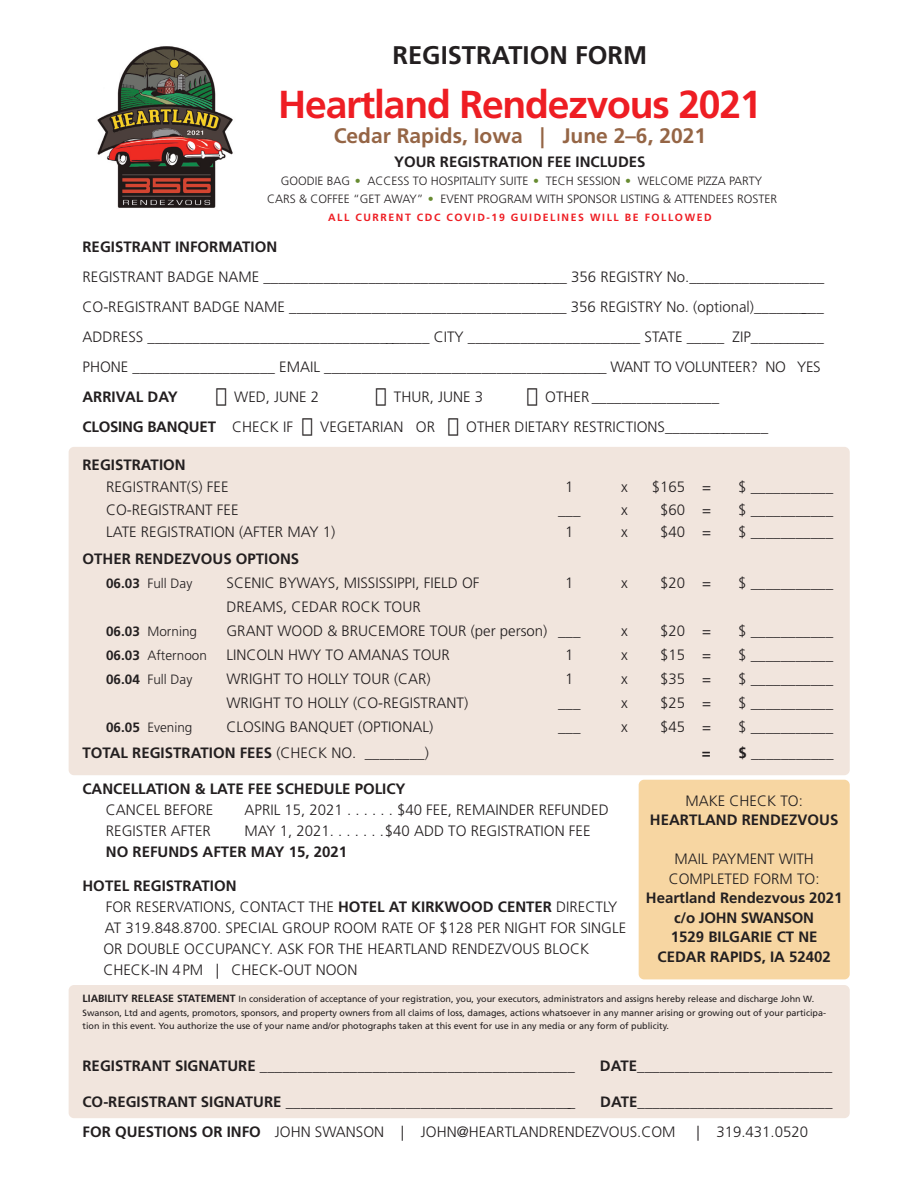
<style>
.page{position:relative;width:918px;height:1188px;background:#fff}
.page>*{position:absolute;margin:0;border:0;box-sizing:border-box;transform-origin:0 0}
.t1{font:700 39px "Frutiger";letter-spacing:-.03em;color:#ee1d23}
.t2{font:700 25.5px "Frutiger";color:#231f20}
.t3{font:700 21px "Frutiger";color:#956545}
.t4{font:300 15px/21px "Frutiger";color:#231f20;text-align:center}
.t5{font:700 15px/19.5px "Frutiger";color:#231f20;text-align:center}
.t6{font:300 15px "Frutiger";letter-spacing:-.02em;color:#231f20}
.t7{font:700 15px "Frutiger";letter-spacing:-.02em;color:#231f20}
.t8{font:300 13.5px "Frutiger";color:#231f20}
.t9{font:300 12px "Frutiger";color:#231f20}
.t10{font:700 10.5px "Frutiger";letter-spacing:.15em;color:#ee1d23}
.t11{font:9px/13.5px "Frutiger";color:#231f20}
.s1{color:#678b31}
.s2{font-weight:300}
.s3{font-weight:700}
.s4{font-weight:700;font-size:10.5px}
</style>
<div class="page">
<img style="left:97px;top:46px;width:136px;height:162px">
<div style="left:69px;top:985px;width:781px;height:133px;background:#f1e5dd;border-radius:5px"></div>
<div style="left:69px;top:447px;width:781px;height:328px;background:#f1e5dd;border-radius:5px"></div>
<div style="left:639px;top:780px;width:211px;height:199px;background:#f7d6a2;border-radius:5px"></div>
<p class="t2" style="left:393px;top:45px;width:256px">REGISTRATION FORM</p>
<p class="t1" style="left:278px;top:89px;width:485px">Heartland Rendezvous 2021</p>
<p class="t3" style="left:334px;top:127px;width:374px">Cedar Rapids, Iowa | June 2–6, 2021</p>
<p class="t5" style="left:394px;top:153px;width:253px">YOUR REGISTRATION FEE INCLUDES</p>
<p class="t9" style="left:281px;top:176px;width:483px">GOODIE BAG <span class="s1">•</span> ACCESS TO HOSPITALITY SUITE <span class="s1">•</span> TECH SESSION <span class="s1">•</span> WELCOME PIZZA PARTY</p>
<p class="t9" style="left:267px;top:194px;width:511px">CARS &amp; COFFEE “GET AWAY” <span class="s1">•</span> EVENT PROGRAM WITH SPONSOR LISTING &amp; ATTENDEES ROSTER</p>
<p class="t10" style="left:328px;top:213px;width:385px">ALL CURRENT CDC COVID-19 GUIDELINES WILL BE FOLLOWED</p>
<p class="t5" style="left:82px;top:238px;width:196px">REGISTRANT INFORMATION</p>
<p class="t4" style="left:82px;top:268px;width:743px">REGISTRANT BADGE NAME _________________________________________ 356 REGISTRY No.__________________</p>
<p class="t4" style="left:82px;top:298px;width:743px">CO-REGISTRANT BADGE NAME _____________________________________ 356 REGISTRY No. (optional)__________</p>
<p class="t4" style="left:82px;top:328px;width:743px">ADDRESS ______________________________________ CITY _______________________ STATE _____ ZIP__________</p>
<p class="t6" style="left:82px;top:361px;width:740px">PHONE ___________________ EMAIL ______________________________________ WANT TO VOLUNTEER? NO YES</p>
<p class="t5" style="left:82px;top:388px;width:97px">ARRIVAL DAY</p>
<p class="t4" style="left:234px;top:388px;width:87px">WED, JUNE 2</p>
<p class="t4" style="left:394px;top:388px;width:91px">THUR, JUNE 3</p>
<p class="t4" style="left:545px;top:388px;width:175px">OTHER _________________</p>
<p class="t5" style="left:82px;top:418px;width:212px">CLOSING BANQUET <span class="s2">CHECK IF</span></p>
<p class="t4" style="left:320px;top:418px;width:116px">VEGETARIAN OR</p>
<p class="t4" style="left:466px;top:418px;width:303px">OTHER DIETARY RESTRICTIONS______________</p>
<p class="t5" style="left:82px;top:456px;width:105px">REGISTRATION</p>
<p class="t4" style="left:106px;top:478px;width:124px">REGISTRANT(S) FEE</p>
<p class="t4" style="left:565px;top:478px;width:10px">1</p>
<p class="t4" style="left:621px;top:478px;width:8px">x</p>
<p class="t4" style="left:652px;top:478px;width:61px">$165 =</p>
<p class="t4" style="left:738px;top:478px;width:97px">$ ___________</p>
<p class="t4" style="left:106px;top:500px;width:134px">CO-REGISTRANT FEE</p>
<p class="t4" style="left:558px;top:500px;width:24px">___</p>
<p class="t4" style="left:621px;top:500px;width:8px">x</p>
<p class="t4" style="left:660px;top:500px;width:52px">$60 =</p>
<p class="t4" style="left:738px;top:500px;width:97px">$ ___________</p>
<p class="t4" style="left:106px;top:523px;width:231px">LATE REGISTRATION (AFTER MAY 1)</p>
<p class="t4" style="left:565px;top:523px;width:10px">1</p>
<p class="t4" style="left:621px;top:523px;width:8px">x</p>
<p class="t4" style="left:660px;top:523px;width:52px">$40 =</p>
<p class="t4" style="left:738px;top:523px;width:97px">$ ___________</p>
<p class="t5" style="left:82px;top:550px;width:218px">OTHER RENDEZVOUS OPTIONS</p>
<p class="t8" style="left:106px;top:578px;width:88px"><span class="s3">06.03</span> Full Day</p>
<p class="t4" style="left:226px;top:574px;width:255px">SCENIC BYWAYS, MISSISSIPPI, FIELD OF</p>
<p class="t4" style="left:565px;top:574px;width:10px">1</p>
<p class="t4" style="left:621px;top:574px;width:8px">x</p>
<p class="t4" style="left:660px;top:574px;width:52px">$20 =</p>
<p class="t4" style="left:738px;top:574px;width:97px">$ ___________</p>
<p class="t4" style="left:226px;top:598px;width:196px">DREAMS, CEDAR ROCK TOUR</p>
<p class="t8" style="left:106px;top:626px;width:93px"><span class="s3">06.03</span> Morning</p>
<p class="t4" style="left:226px;top:622px;width:355px">GRANT WOOD &amp; BRUCEMORE TOUR (per person) ___</p>
<p class="t4" style="left:621px;top:622px;width:8px">x</p>
<p class="t4" style="left:660px;top:622px;width:52px">$20 =</p>
<p class="t4" style="left:738px;top:622px;width:97px">$ ___________</p>
<p class="t8" style="left:106px;top:650px;width:102px"><span class="s3">06.03</span> Afternoon</p>
<p class="t4" style="left:226px;top:646px;width:225px">LINCOLN HWY TO AMANAS TOUR</p>
<p class="t4" style="left:565px;top:646px;width:10px">1</p>
<p class="t4" style="left:621px;top:646px;width:8px">x</p>
<p class="t4" style="left:660px;top:646px;width:52px">$15 =</p>
<p class="t4" style="left:738px;top:646px;width:97px">$ ___________</p>
<p class="t8" style="left:106px;top:674px;width:88px"><span class="s3">06.04</span> Full Day</p>
<p class="t4" style="left:226px;top:670px;width:206px">WRIGHT TO HOLLY TOUR (CAR)</p>
<p class="t4" style="left:565px;top:670px;width:10px">1</p>
<p class="t4" style="left:621px;top:670px;width:8px">x</p>
<p class="t4" style="left:660px;top:670px;width:52px">$35 =</p>
<p class="t4" style="left:738px;top:670px;width:97px">$ ___________</p>
<p class="t4" style="left:226px;top:694px;width:243px">WRIGHT TO HOLLY (CO-REGISTRANT)</p>
<p class="t4" style="left:558px;top:694px;width:24px">___</p>
<p class="t4" style="left:621px;top:694px;width:8px">x</p>
<p class="t4" style="left:660px;top:694px;width:52px">$25 =</p>
<p class="t4" style="left:738px;top:694px;width:97px">$ ___________</p>
<p class="t8" style="left:106px;top:722px;width:88px"><span class="s3">06.05</span> Evening</p>
<p class="t4" style="left:226px;top:718px;width:208px">CLOSING BANQUET (OPTIONAL)</p>
<p class="t4" style="left:558px;top:718px;width:24px">___</p>
<p class="t4" style="left:621px;top:718px;width:8px">x</p>
<p class="t4" style="left:660px;top:718px;width:52px">$45 =</p>
<p class="t4" style="left:738px;top:718px;width:97px">$ ___________</p>
<p class="t5" style="left:82px;top:744px;width:348px">TOTAL REGISTRATION FEES <span class="s2">(CHECK NO. ________)</span></p>
<p class="t5" style="left:702px;top:744px;width:10px">=</p>
<p class="t5" style="left:739px;top:744px;width:97px">$ ___________</p>
<p class="t5" style="left:82px;top:780px;width:325px">CANCELLATION &amp; LATE FEE SCHEDULE POLICY</p>
<p class="t4" style="left:106px;top:800px;width:109px">CANCEL BEFORE</p>
<p class="t4" style="left:244px;top:800px;width:366px">APRIL 15, 2021 . . . . . . $40 FEE, REMAINDER REFUNDED</p>
<p class="t4" style="left:106px;top:821px;width:107px">REGISTER AFTER</p>
<p class="t4" style="left:244px;top:821px;width:348px">MAY 1, 2021. . . . . . .$40 ADD TO REGISTRATION FEE</p>
<p class="t5" style="left:106px;top:843px;width:243px">NO REFUNDS AFTER MAY 15, 2021</p>
<p class="t5" style="left:82px;top:877px;width:156px">HOTEL REGISTRATION</p>
<p class="t4" style="left:103px;top:898px;width:524px;text-align:left">FOR RESERVATIONS, CONTACT THE <span class="s3">HOTEL AT KIRKWOOD CENTER</span> DIRECTLY AT 319.848.8700. SPECIAL GROUP ROOM RATE OF $128 PER NIGHT FOR SINGLE OR DOUBLE OCCUPANCY. ASK FOR THE HEARTLAND RENDEZVOUS BLOCK CHECK-IN 4PM | CHECK-OUT NOON</p>
<p class="t11" style="left:82px;top:993px;width:745px"><span class="s4">LIABILITY RELEASE STATEMENT</span> In consideration of acceptance of your registration, you, your executors, administrators and assigns hereby release and discharge John W.<br>Swanson, Ltd and agents, promotors, sponsors, and property owners from all claims of loss, damages, actions whatsoever in any manner arising or growing out of your participa&shy;tion in this event. You authorize the use of your name and/or photographs taken at this event for use in any media or any form of publicity.</p>
<p class="t5" style="left:82px;top:1057px;width:494px">REGISTRANT SIGNATURE __________________________________________</p>
<p class="t5" style="left:600px;top:1057px;width:234px">DATE__________________________</p>
<p class="t5" style="left:82px;top:1093px;width:494px">CO-REGISTRANT SIGNATURE _______________________________________</p>
<p class="t5" style="left:600px;top:1093px;width:234px">DATE__________________________</p>
<p class="t4" style="left:82px;top:1123px;width:595px"><span class="s3">FOR QUESTIONS OR INFO</span> JOHN SWANSON | JOHN@HEARTLANDRENDEZVOUS.COM</p>
<p class="t4" style="left:696px;top:1123px;width:113px">| 319.431.0520</p>
<p class="t4" style="left:685px;top:791px;width:119px">MAKE CHECK TO:</p>
<p class="t5" style="left:650px;top:812px;width:190px">HEARTLAND RENDEZVOUS</p>
<p class="t4" style="left:669px;top:851px;width:152px;line-height:19.5px">MAIL PAYMENT WITH<br>COMPLETED FORM TO:</p>
<p class="t5" style="left:646px;top:890px;width:198px">Heartland Rendezvous 2021</p>
<p class="t7" style="left:674px;top:912px;width:141px">c/o JOHN SWANSON</p>
<p class="t5" style="left:658px;top:929px;width:175px">1529 BILGARIE CT NE<br>CEDAR RAPIDS, IA 52402</p>
</div>
